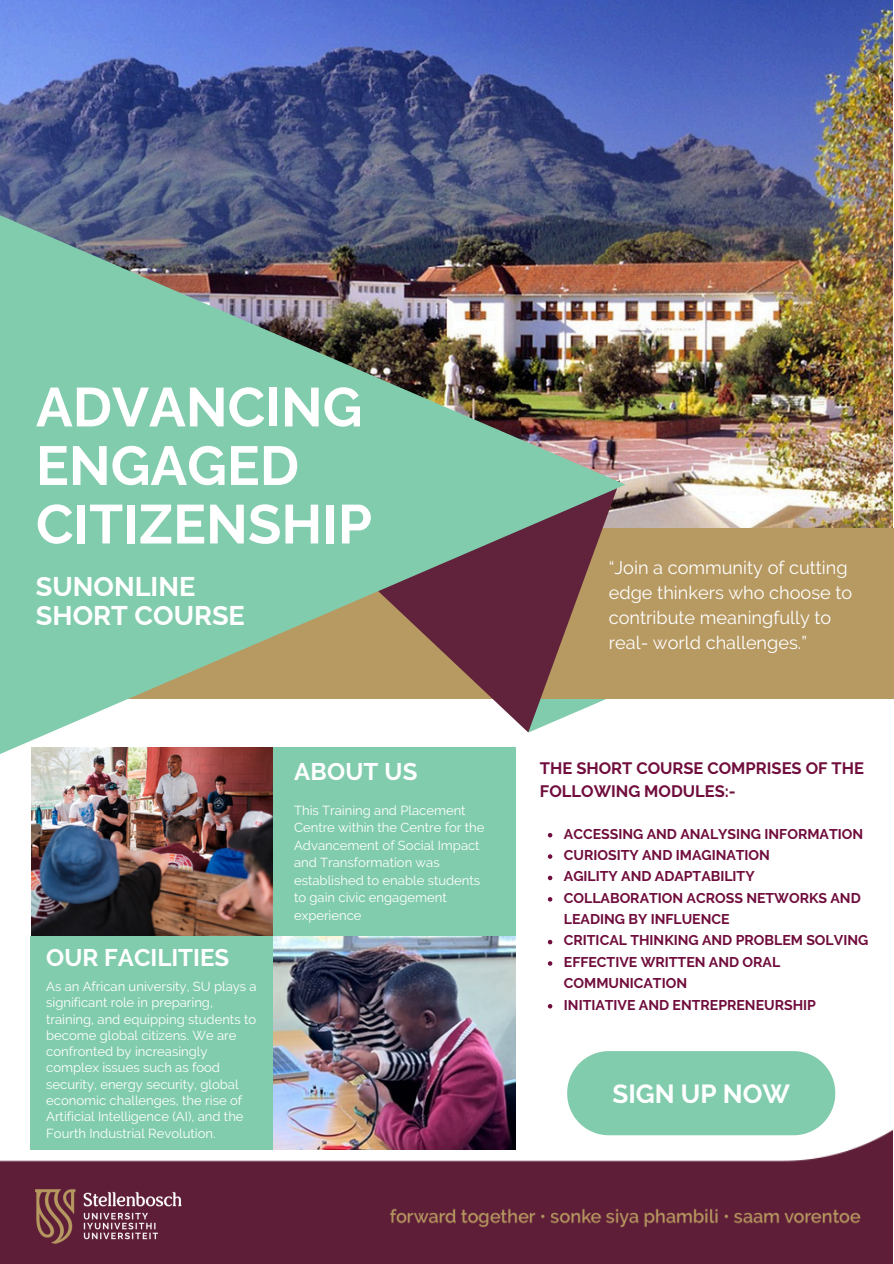
<style>
.page{position:relative;width:894px;height:1264px;background:#fff}
.page>*{position:absolute;margin:0;border:0;box-sizing:border-box;transform-origin:0 0}
.t1{font:700 54.75px/58.5px "Raleway";color:#fff}
.t2{font:700 27.15px/29.2px "Raleway";color:#fff}
.t3{font:700 26.1px "Raleway";color:#fff}
.t4{font:700 24px "Raleway";color:#fff}
.t5{font:18.15px/24.8px "Raleway";color:#fff}
.t6{font:700 16.5px/22.5px "Raleway";color:#700d3c}
.t7{font:700 14.1px/21.3px "Raleway";color:#700d3c}
.t8{font:13.05px/16.4px "Raleway";color:#fff}
</style>
<div class="page">
<img style="left:31px;top:755px;width:242px;height:181px">
<img style="left:0;top:0;width:892px;height:528px">
<img style="left:0;top:951px;width:892px;height:312px">
<div style="left:30px;top:936px;width:243px;height:213px;background:#82ccae"></div>
<div style="left:274px;top:747px;width:241px;height:229px;background:#82ccae"></div>
<div style="left:0;top:528px;width:893px;height:170px;background:#b79962"></div>
<img style="left:0;top:214px;width:625px;height:541px">
<img style="left:274px;top:936px;width:241px;height:213px">
<img style="left:9px;top:1162px;width:199px;height:101px">
<svg style="left:567px;top:1051px;width:268px;height:84px;background:#8acfb3"></svg>
<svg style="left:547px;top:833px;width:5px;height:4px"></svg>
<svg style="left:547px;top:854px;width:5px;height:4px"></svg>
<svg style="left:547px;top:875px;width:5px;height:5px"></svg>
<svg style="left:547px;top:897px;width:5px;height:4px"></svg>
<svg style="left:547px;top:939px;width:5px;height:5px"></svg>
<svg style="left:547px;top:961px;width:5px;height:4px"></svg>
<svg style="left:547px;top:1004px;width:5px;height:4px"></svg>
<img style="left:375px;top:1197px;width:499px;height:39px">
<p class="t1" style="left:36px;top:378px;width:337px">ADVANCING<br>ENGAGED<br>CITIZENSHIP</p>
<h1 class="t2" style="left:36px;top:571px;width:210px">SUNONLINE<br>SHORT COURSE</h1>
<p class="t4" style="left:294px;top:757px;width:125px">ABOUT US</p>
<h2 class="t4" style="left:46px;top:944px;width:184px">OUR FACILITIES</h2>
<h3 class="t8" style="left:46px;top:978px;width:212px">As an African university, SU plays a significant role in preparing, training, and equipping students to become global citizens. We are confronted by increasingly complex issues such as food security, energy security, global economic challenges, the rise of<br>Artificial Intelligence (AI), and the<br>Fourth Industrial Revolution.</h3>
<h5 class="t8" style="left:294px;top:801px;width:192px;line-height:17.4px">This Training and Placement<br>Centre within the Centre for the<br>Advancement of Social Impact and Transformation was established to enable students to gain civic engagement experience</h5>
<p class="t5" style="left:608px;top:556px;width:245px">“Join a community of cutting edge thinkers who choose to contribute meaningfully to real- world challenges.”</p>
<h3 class="t6" style="left:540px;top:757px;width:325px">THE SHORT COURSE COMPRISES OF THE<br>FOLLOWING MODULES:-</h3>
<p class="t7" style="left:563px;top:823px;width:300px">ACCESSING AND ANALYSING INFORMATION</p>
<p class="t7" style="left:563px;top:844px;width:207px">CURIOSITY AND IMAGINATION</p>
<h4 class="t7" style="left:563px;top:865px;width:192px">AGILITY AND ADAPTABILITY</h4>
<p class="t7" style="left:563px;top:887px;width:298px">COLLABORATION ACROSS NETWORKS AND<br>LEADING BY INFLUENCE</p>
<p class="t7" style="left:563px;top:930px;width:306px">CRITICAL THINKING AND PROBLEM SOLVING</p>
<p class="t7" style="left:563px;top:951px;width:218px">EFFECTIVE WRITTEN AND ORAL<br>COMMUNICATION</p>
<p class="t7" style="left:563px;top:994px;width:253px">INITIATIVE AND ENTREPRENEURSHIP</p>
<p class="t3" style="left:612px;top:1078px;width:179px">SIGN UP NOW</p>
</div>
